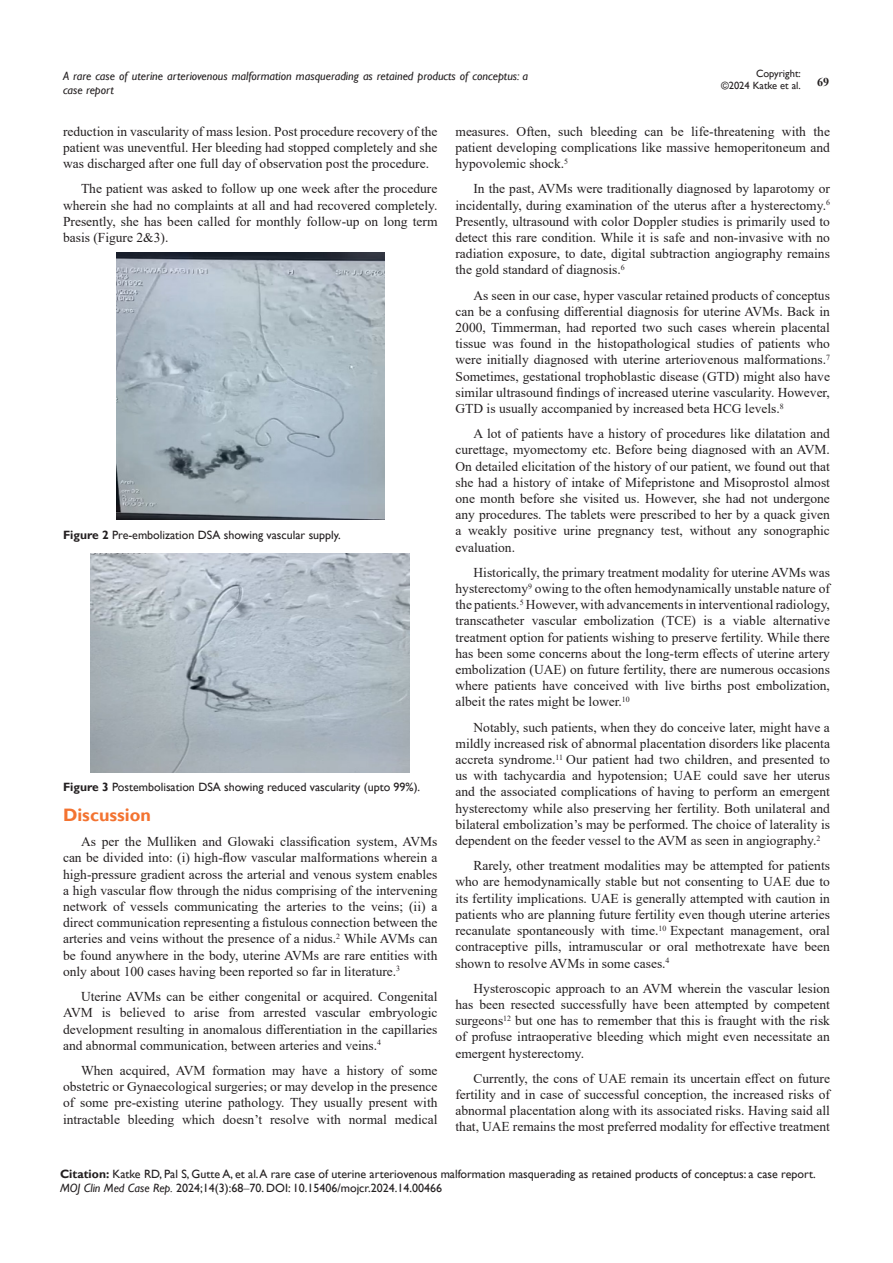
<style>
.page{position:relative;width:893px;height:1263px;background:#fff}
.page>*{position:absolute;margin:0;border:0;box-sizing:border-box;transform-origin:0 0}
.List_Paragraph{font:700 18px "Gill Sans";color:#f37331}
.t1{font:13.5px/16.2px "Times New Roman";color:#231f20;text-align:justify}
.Citation{font:12px/14.4px "Gill Sans";color:#231f20}
.t2{font:italic 12px/14.4px "Gill Sans";color:#231f20}
.t3{font:700 12px "Times New Roman";color:#231f20}
.t4{font:10.5px/12.6px "Gill Sans";color:#231f20;text-align:right}
.s1{font-weight:700}
.s2{font-style:italic}
.s3{font-family:"Times New Roman"}
</style>
<div class="page">
<img style="left:116px;top:252px;width:269px;height:268px">
<img style="left:91px;top:554px;width:319px;height:218px">
<p class="t4" style="left:721px;top:67px;width:81px">Copyright:<br>©2024 Katke et al.</p>
<p class="t2" style="left:63px;top:69px;width:466px">A rare case of uterine arteriovenous malformation masquerading as retained products of conceptus: a case report</p>
<p class="t3" style="left:817px;top:73px;width:13px">69</p>
<p class="t1" style="left:63px;top:123px;width:376px">reduction in vascularity of mass lesion. Post procedure recovery of the patient was uneventful. Her bleeding had stopped completely and she was discharged after one full day of observation post the procedure.</p>
<p class="t1" style="left:63px;top:180px;width:376px;text-indent:18px">The patient was asked to follow up one week after the procedure wherein she had no complaints at all and had recovered completely.<br>Presently, she has been called for monthly follow-up on long term basis (Figure 2&amp;3).</p>
<p class="Citation" style="left:63px;top:528px;width:279px"><span class="s1">Figure 2</span> Pre-embolization DSA showing vascular supply.</p>
<p class="Citation" style="left:63px;top:780px;width:359px"><span class="s1">Figure 3</span> Postembolisation DSA showing reduced vascularity (upto 99%).</p>
<p class="List_Paragraph" style="left:63px;top:804px;width:89px">Discussion</p>
<p class="t1" style="left:63px;top:833px;width:376px;text-indent:18px">As per the Mulliken and Glowaki classification system, AVMs can be divided into: (i) high-flow vascular malformations wherein a high-pressure gradient across the arterial and venous system enables a high vascular flow through the nidus comprising of the intervening network of vessels communicating the arteries to the veins; (ii) a direct communication representing a fistulous connection between the arteries and veins without the presence of a nidus.<sup>2</sup> While AVMs can be found anywhere in the body, uterine AVMs are rare entities with only about 100 cases having been reported so far in literature.<sup>3</sup></p>
<p class="t1" style="left:63px;top:988px;width:376px;text-indent:18px">Uterine AVMs can be either congenital or acquired. Congenital AVM is believed to arise from arrested vascular embryologic development resulting in anomalous differentiation in the capillaries and abnormal communication, between arteries and veins.<sup>4</sup></p>
<p class="t1" style="left:63px;top:1062px;width:376px;text-indent:18px">When acquired, AVM formation may have a history of some obstetric or Gynaecological surgeries; or may develop in the presence of some pre-existing uterine pathology. They usually present with intractable bleeding which doesn’t resolve with normal medical</p>
<p class="t1" style="left:455px;top:123px;width:376px">measures. Often, such bleeding can be life-threatening with the patient developing complications like massive hemoperitoneum and hypovolemic shock.<sup>5</sup></p>
<p class="t1" style="left:455px;top:180px;width:376px;text-indent:18px">In the past, AVMs were traditionally diagnosed by laparotomy or incidentally, during examination of the uterus after a hysterectomy.<sup>6<br></sup>Presently, ultrasound with color Doppler studies is primarily used to detect this rare condition. While it is safe and non-invasive with no radiation exposure, to date, digital subtraction angiography remains the gold standard of diagnosis.<sup>6</sup></p>
<p class="t1" style="left:455px;top:287px;width:376px;text-indent:18px">As seen in our case, hyper vascular retained products of conceptus can be a confusing differential diagnosis for uterine AVMs. Back in 2000, Timmerman, had reported two such cases wherein placental tissue was found in the histopathological studies of patients who were initially diagnosed with uterine arteriovenous malformations.<sup>7<br></sup>Sometimes, gestational trophoblastic disease (GTD) might also have similar ultrasound findings of increased uterine vascularity. However, GTD is usually accompanied by increased beta HCG levels.<sup>8</sup></p>
<p class="t1" style="left:455px;top:425px;width:376px;text-indent:18px">A lot of patients have a history of procedures like dilatation and curettage, myomectomy etc. Before being diagnosed with an AVM.<br>On detailed elicitation of the history of our patient, we found out that she had a history of intake of Mifepristone and Misoprostol almost one month before she visited us. However, she had not undergone any procedures. The tablets were prescribed to her by a quack given a weakly positive urine pregnancy test, without any sonographic evaluation.</p>
<p class="t1" style="left:455px;top:564px;width:376px;text-indent:18px">Historically, the primary treatment modality for uterine AVMs was hysterectomy<sup>9</sup> owing to the often hemodynamically unstable nature of the patients.<sup>5</sup> However, with advancements in interventional radiology, transcatheter vascular embolization (TCE) is a viable alternative treatment option for patients wishing to preserve fertility. While there has been some concerns about the long-term effects of uterine artery embolization (UAE) on future fertility, there are numerous occasions where patients have conceived with live births post embolization, albeit the rates might be lower.<sup>10</sup></p>
<p class="t1" style="left:455px;top:719px;width:376px;text-indent:18px">Notably, such patients, when they do conceive later, might have a mildly increased risk of abnormal placentation disorders like placenta accreta syndrome.<sup>11</sup> Our patient had two children, and presented to us with tachycardia and hypotension; UAE could save her uterus and the associated complications of having to perform an emergent hysterectomy while also preserving her fertility. Both unilateral and bilateral embolization’s may be performed. The choice of laterality is dependent on the feeder vessel to the AVM as seen in angiography.<sup>2</sup></p>
<p class="t1" style="left:455px;top:857px;width:376px;text-indent:18px">Rarely, other treatment modalities may be attempted for patients who are hemodynamically stable but not consenting to UAE due to its fertility implications. UAE is generally attempted with caution in patients who are planning future fertility even though uterine arteries recanulate spontaneously with time.<sup>10</sup> Expectant management, oral contraceptive pills, intramuscular or oral methotrexate have been shown to resolve AVMs in some cases.<sup>4</sup></p>
<p class="t1" style="left:455px;top:980px;width:376px;text-indent:18px">Hysteroscopic approach to an AVM wherein the vascular lesion has been resected successfully have been attempted by competent surgeons<sup>12</sup> but one has to remember that this is fraught with the risk of profuse intraoperative bleeding which might even necessitate an emergent hysterectomy.</p>
<p class="t1" style="left:455px;top:1070px;width:376px;text-indent:18px">Currently, the cons of UAE remain its uncertain effect on future fertility and in case of successful conception, the increased risks of abnormal placentation along with its associated risks. Having said all that, UAE remains the most preferred modality for effective treatment</p>
<p class="Citation" style="left:60px;top:1167px;width:757px"><span class="s1">Citation:</span> Katke RD, Pal S, Gutte A, et al. A rare case of uterine arteriovenous malformation masquerading as retained products of conceptus: a case report.<br><span class="s2">MOJ Clin Med Case Rep.</span> 2024;14(3):68<span class="s3">‒</span>70. DOI: 10.15406/mojcr.2024.14.00466</p>
</div>
